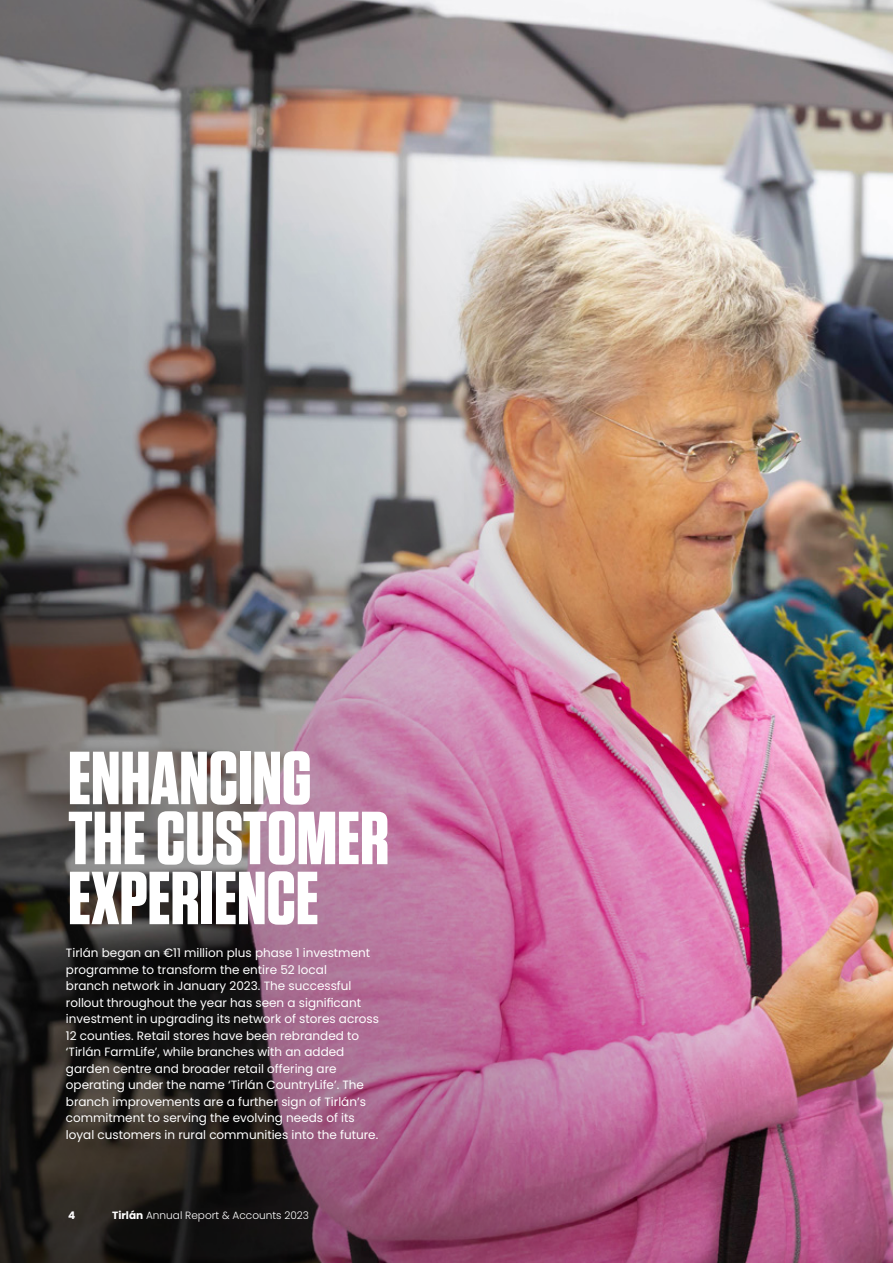
<style>
.page{position:relative;width:893px;height:1263px;background:#fff}
.page>*{position:absolute;margin:0;border:0;box-sizing:border-box;transform-origin:0 0}
.t1{font:700 75px/60px "Tungsten";color:#fff}
.t2{font:12px/16.5px "Poppins";color:#fff}
.t3{font:300 10.5px "Poppins";color:#fff}
.t4{font:700 10.5px "Poppins";color:#fff}
.s1{font-weight:700}
</style>
<div class="page">
<img style="left:0;top:0;width:893px;height:1263px">
<h1 class="t1" style="left:68px;top:750px;width:323px">ENHANCING<br>THE CUSTOMER<br>EXPERIENCE</h1>
<p class="t2" style="left:66px;top:945px;width:315px">Tirlán began an €11 million plus phase 1 investment programme to transform the entire 52 local<br>branch network in January 2023. The successful rollout throughout the year has seen a significant investment in upgrading its network of stores across 12 counties. Retail stores have been rebranded to ‘Tirlán FarmLife’, while branches with an added garden centre and broader retail offering are operating under the name ‘Tirlán CountryLife’. The branch improvements are a further sign of Tirlán’s commitment to serving the evolving needs of its loyal customers in rural communities into the future.</p>
<p class="t4" style="left:68px;top:1209px;width:9px">4</p>
<p class="t3" style="left:112px;top:1209px;width:198px"><span class="s1">Tirlán</span> Annual Report &amp; Accounts 2023</p>
</div>
